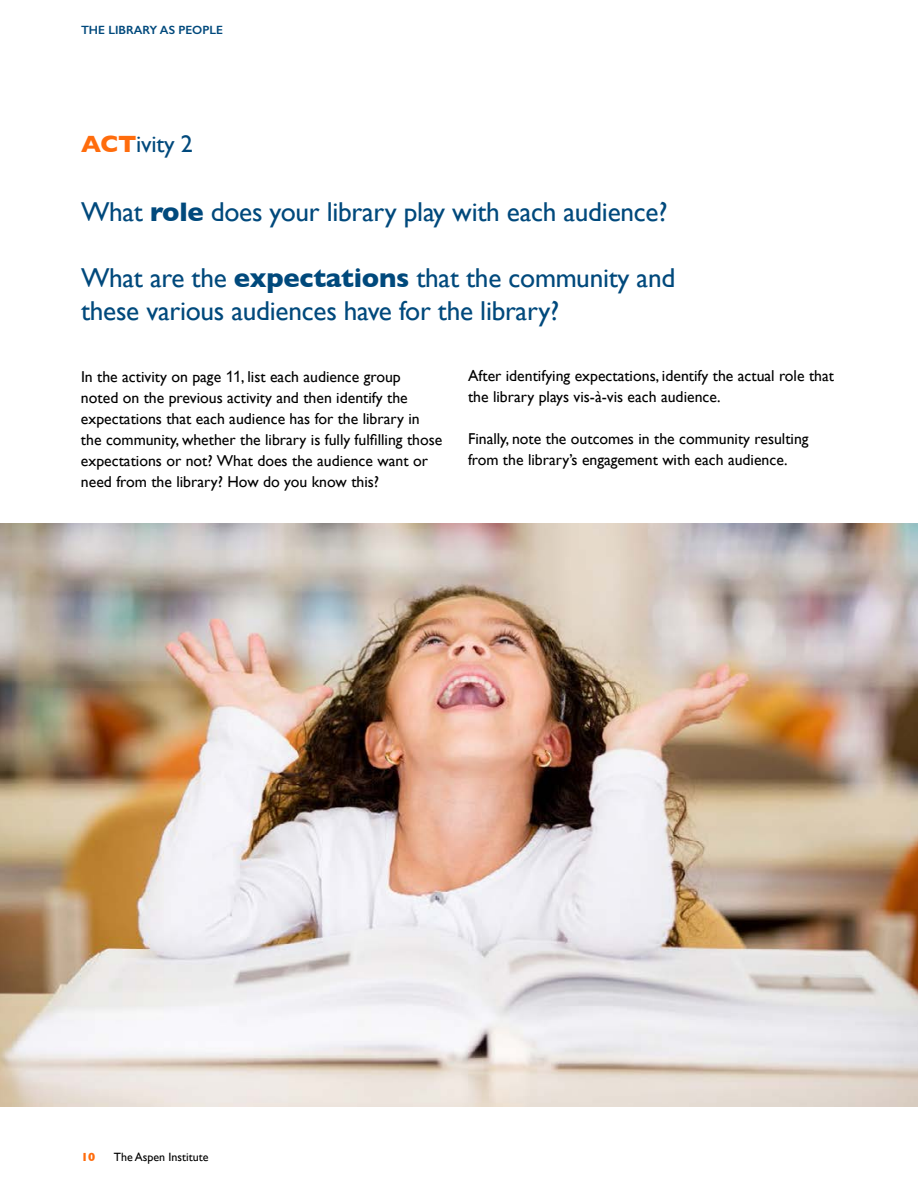
<style>
.page{position:relative;width:918px;height:1188px;background:#fff}
.page>*{position:absolute;margin:0;border:0;box-sizing:border-box;transform-origin:0 0}
.t1{font:27.3px/33.2px "Gill Sans";letter-spacing:-.01em;color:#00497c}
.t2{font:24px "Gill Sans";letter-spacing:-.01em;color:#00497c}
.t3{font:15.75px/21px "Gill Sans";color:#000}
.t4{font:600 12px "Gill Sans";color:#00497c}
.t5{font:12px "Gill Sans";color:#000}
.t6{font:700 12px "Gill Sans";color:#ff6c0c}
.s1{font-weight:700;color:#ff6c0c}
.s2{font-weight:700}
.s3{font-family:"Arial"}
</style>
<div class="page">
<img style="left:0;top:524px;width:918px;height:583px">
<p class="t4" style="left:81px;top:22px;width:143px">THE LIBRARY AS PEOPLE</p>
<h2 class="t2" style="left:81px;top:129px;width:113px"><span class="s1">ACT</span>ivity 2</h2>
<h1 class="t1" style="left:81px;top:195px;width:588px">What <span class="s2">role</span> does your library play with each audience?</h1>
<h1 class="t1" style="left:81px;top:261px;width:596px">What are the <span class="s2">expectations</span> that the community and these various audiences have for the library?</h1>
<p class="t3" style="left:81px;top:366px;width:363px">In the activity on page <span class="s3">11</span>, list each audience group<br>noted on the previous activity and then identify the expectations that each audience has for the library in the community, whether the library is fully fulfilling those expectations or not? What does the audience want or need from the library? How do you know this?</p>
<p class="t3" style="left:468px;top:365px;width:368px">After identifying expectations, identify the actual role that the library plays vis-à-vis each audience.</p>
<p class="t3" style="left:468px;top:428px;width:342px">Finally, note the outcomes in the community resulting from the library’s engagement with each audience.</p>
<p class="t6" style="left:81px;top:1147px;width:16px">10</p>
<p class="t5" style="left:114px;top:1150px;width:96px">The Aspen Institute</p>
</div>
